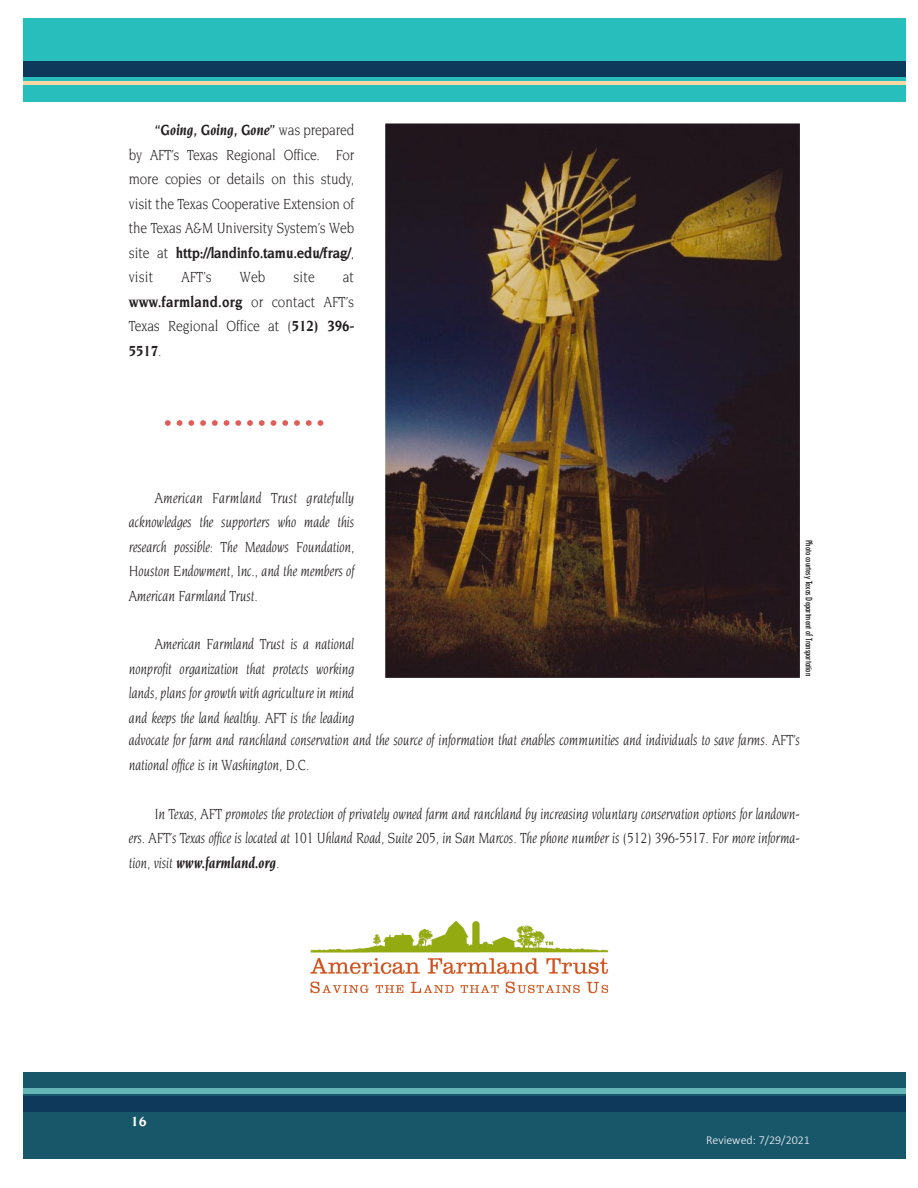
<style>
.page{position:relative;width:918px;height:1188px;background:#fff}
.page>*{position:absolute;margin:0;border:0;box-sizing:border-box;transform-origin:0 0}
.t1{font:italic 15.9px/24.5px "Novarese";letter-spacing:-.01em;color:#231f20;text-align:justify;scale:.85 1}
.t2{font:15.9px/24.5px "Novarese";letter-spacing:-.01em;color:#231f20;text-align:justify;scale:.85 1}
.t3{font:700 14.4px "Novarese";color:#fff}
.t4{font:300 12px "Calibri";color:#fff}
.t5{font:condensed 8.7px "Futura";color:#231f20}
.s1{font-weight:700;font-style:italic}
.s2{font-weight:700}
</style>
<div class="page">
<div style="left:24px;top:18px;width:881px;height:84px;background:#28bebb"></div>
<div style="left:24px;top:62px;width:881px;height:15px;background:#0e395a"></div>
<hr style="left:24px;top:81px;width:881px;height:4px;background:#f7d7a3">
<div style="left:24px;top:1072px;width:881px;height:87px;background:#18566a"></div>
<div style="left:24px;top:1097px;width:881px;height:15px;background:#0e395a"></div>
<div style="left:24px;top:1089px;width:881px;height:5px;background:#63b5b6"></div>
<img style="left:386px;top:124px;width:413px;height:553px">
<svg style="left:168px;top:420px;width:153px;height:6px"></svg>
<img style="left:310px;top:920px;width:299px;height:74px">
<p class="t2" style="left:129px;top:119px;width:267px;text-indent:26px"><span class="s1">“Going, Going, Gone”</span> was prepared by AFT’s Texas Regional Office. For more copies or details on this study, visit the Texas Cooperative Extension of the Texas A&amp;M University System’s Web site at <span class="s2">http://landinfo.tamu.edu/frag/</span>, visit</p>
<p class="t2" style="left:181px;top:266px;width:37px">AFT’s</p>
<p class="t2" style="left:240px;top:266px;width:31px">Web</p>
<p class="t2" style="left:293px;top:266px;width:27px">site</p>
<p class="t2" style="left:129px;top:266px;width:267px;text-indent:214px">at <span class="s2">www.farmland.org</span> or contact AFT’s Texas Regional Office at (<span class="s2">512) 396- 5517</span>.</p>
<p class="t1" style="left:129px;top:486px;width:267px;text-indent:26px">American Farmland Trust gratefully acknowledges the supporters who made this research possible: The Meadows Foundation, Houston Endowment, Inc., and the members of American Farmland Trust.</p>
<p class="t1" style="left:129px;top:633px;width:267px;text-indent:26px">American Farmland Trust is a national nonprofit organization that protects working lands, plans for growth with agriculture in mind and keeps the land healthy. AFT is the leading</p>
<p class="t5" style="left:813px;top:540px;width:138px;rotate:90deg">Photo courtesy Texas Department of Transportation</p>
<p class="t1" style="left:129px;top:729px;width:791px">advocate for farm and ranchland conservation and the source of information that enables communities and individuals to save farms. AFT’s national office is in Washington, D.C.</p>
<p class="t1" style="left:129px;top:803px;width:791px;text-indent:26px">In Texas, AFT promotes the protection of privately owned farm and ranchland by increasing voluntary conservation options for landown&shy;ers. AFT’s Texas office is located at 101 Uhland Road, Suite 205, in San Marcos. The phone number is (512) 396-5517. For more informa&shy;tion, visit <span class="s2">www.farmland.org</span>.</p>
<p class="t3" style="left:131px;top:1116px;width:18px">16</p>
<p class="t4" style="left:706px;top:1133px;width:105px">Reviewed: 7/29/2021</p>
</div>
